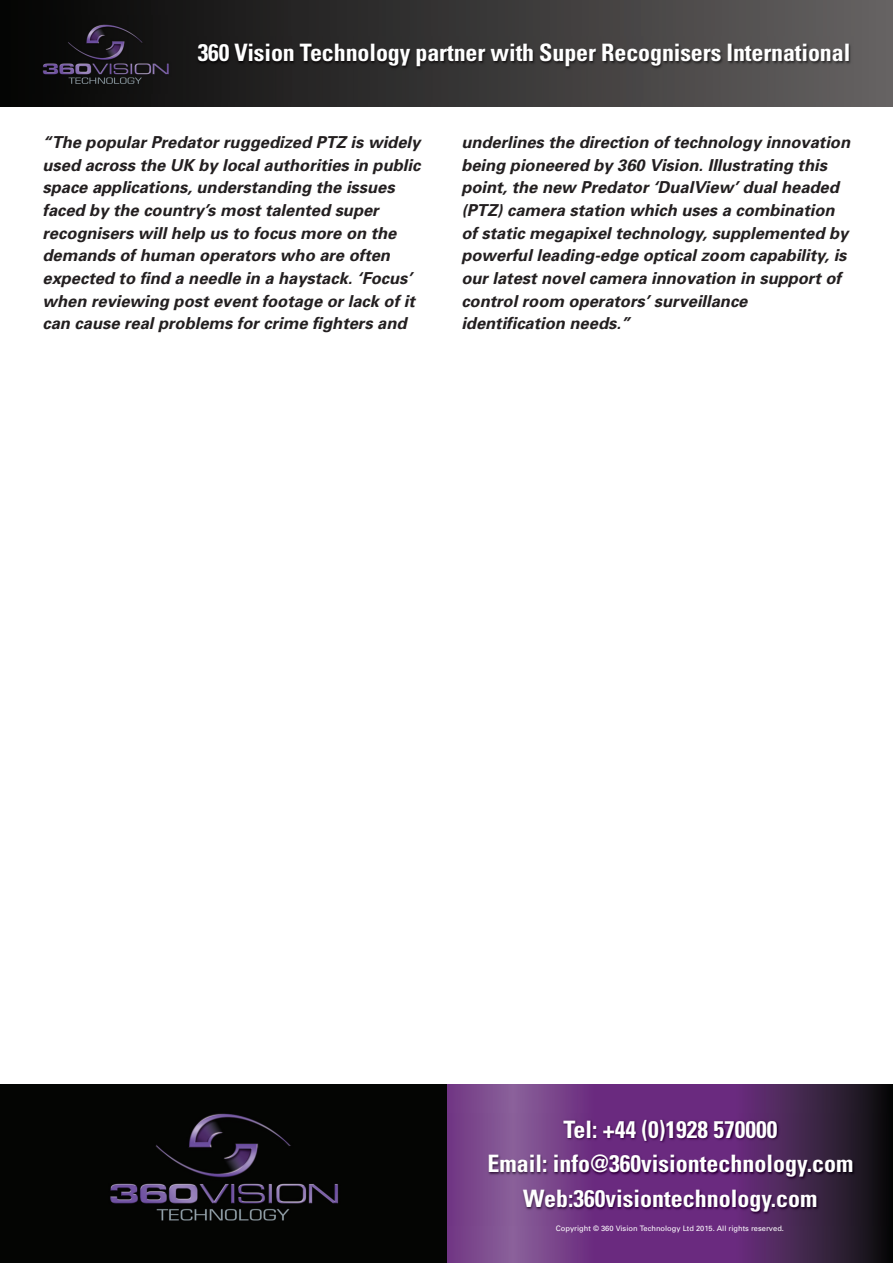
<style>
.page{position:relative;width:893px;height:1263px;background:#fff}
.page>*{position:absolute;margin:0;border:0;box-sizing:border-box;transform-origin:0 0}
.t1{font:700 condensed 24px/34.5px "Univers";color:#fff;text-align:center}
.t2{font:italic 700 16.5px/22.6px "Univers";color:#231f20}
.t3{font:7.5px "Univers";color:#fff}
</style>
<div class="page">
<div style="left:0;top:0;width:893px;height:106px;background:linear-gradient(to right,#040403,#656262)"></div>
<img style="left:32px;top:15px;width:148px;height:78px">
<img style="left:184px;top:37px;width:684px;height:64px">
<div style="left:553px;top:1084px;width:191px;height:179px;background:#6a2a7f"></div>
<svg style="left:446px;top:1084px;width:134px;height:179px;background:#7b4a8c"></svg>
<div style="left:0;top:1084px;width:446px;height:179px;background:#040503"></div>
<img style="left:110px;top:1113px;width:228px;height:108px">
<div style="left:736px;top:1084px;width:157px;height:179px;background:linear-gradient(to right,#6c3380,#091009)"></div>
<img style="left:446px;top:1113px;width:447px;height:112px">
<h1 class="t1" style="left:198px;top:38px;width:654px">360 Vision Technology partner with Super Recognisers International</h1>
<p class="t2" style="left:43px;top:132px;width:379px">“The popular Predator ruggedized PTZ is widely used across the UK by local authorities in public space applications, understanding the issues faced by the country’s most talented super recognisers will help us to focus more on the demands of human operators who are often expected to find a needle in a haystack. ‘Focus’ when reviewing post event footage or lack of it can cause real problems for crime fighters and</p>
<p class="t2" style="left:461px;top:132px;width:390px">underlines the direction of technology innovation being pioneered by 360 Vision. Illustrating this point, the new Predator ‘DualView’ dual headed (PTZ) camera station which uses a combination of static megapixel technology, supplemented by powerful leading-edge optical zoom capability, is our latest novel camera innovation in support of control room operators’ surveillance identification needs.”</p>
<h1 class="t1" style="left:487px;top:1114px;width:367px">Tel: +44 (0)1928 570000<br>Email: info@360visiontechnology.com<br>Web:360visiontechnology.com</h1>
<p class="t3" style="left:556px;top:1225px;width:230px">Copyright © 360 Vision Technology Ltd 2015. All rights reserved.</p>
</div>
